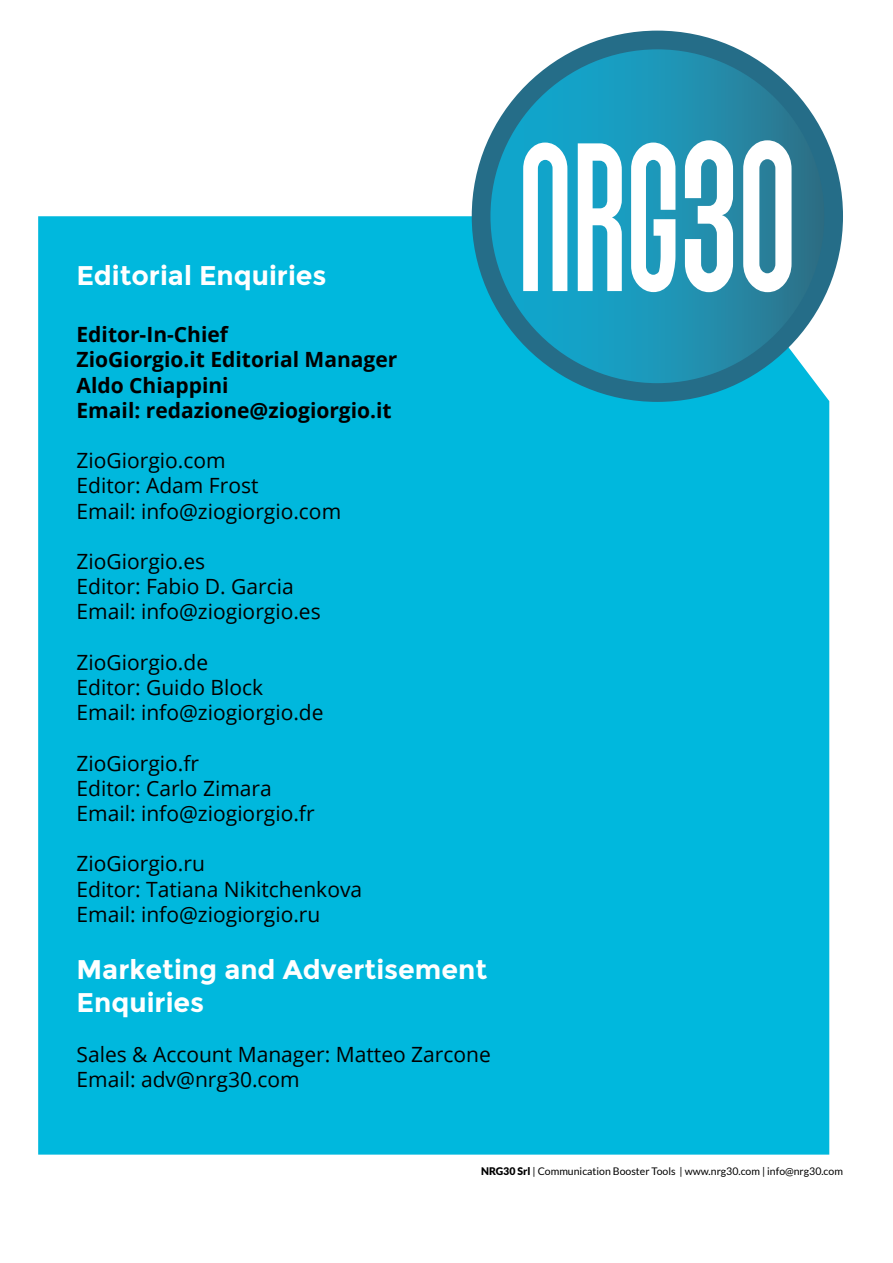
<style>
.page{position:relative;width:893px;height:1263px;background:#fff}
.page>*{position:absolute;margin:0;border:0;box-sizing:border-box;transform-origin:0 0}
.t1{font:700 27px/32.4px "Montserrat";color:#fff}
.t2{font:21px/25.2px "Open Sans";color:#000}
.t3{font:700 21px/25.2px "Open Sans";color:#000}
.t4{font:10.5px "Lato";color:#000}
.s1{font-weight:900}
</style>
<div class="page">
<div style="left:38px;top:216px;width:791px;height:938px;background:#00b8dd"></div>
<svg style="left:472px;top:31px;width:371px;height:371px"></svg>
<svg style="left:523px;top:143px;width:44px;height:148px"></svg>
<svg style="left:578px;top:143px;width:44px;height:148px"></svg>
<svg style="left:631px;top:143px;width:44px;height:149px"></svg>
<svg style="left:685px;top:140px;width:48px;height:152px"></svg>
<svg style="left:743px;top:140px;width:48px;height:152px"></svg>
<p class="t1" style="left:77px;top:259px;width:252px">Editorial Enquiries</p>
<p class="t3" style="left:77px;top:321px;width:322px">Editor-In-Chief<br>ZioGiorgio.it Editorial Manager<br>Aldo Chiappini<br>Email: redazione@ziogiorgio.it</p>
<p class="t2" style="left:77px;top:447px;width:266px">ZioGiorgio.com<br>Editor: Adam Frost<br>Email: info@ziogiorgio.com</p>
<p class="t2" style="left:77px;top:548px;width:246px">ZioGiorgio.es<br>Editor: Fabio D. Garcia<br>Email: info@ziogiorgio.es</p>
<p class="t2" style="left:77px;top:649px;width:249px">ZioGiorgio.de<br>Editor: Guido Block<br>Email: info@ziogiorgio.de</p>
<p class="t2" style="left:77px;top:750px;width:240px">ZioGiorgio.fr<br>Editor: Carlo Zimara<br>Email: info@ziogiorgio.fr</p>
<p class="t2" style="left:77px;top:851px;width:287px">ZioGiorgio.ru<br>Editor: Tatiana Nikitchenkova<br>Email: info@ziogiorgio.ru</p>
<p class="t1" style="left:77px;top:954px;width:412px">Marketing and Advertisement<br>Enquiries</p>
<p class="t2" style="left:77px;top:1041px;width:416px">Sales &amp; Account Manager: Matteo Zarcone<br>Email: adv@nrg30.com</p>
<p class="t4" style="left:481px;top:1166px;width:363px"><span class="s1">NRG30 Srl</span> | Communication Booster Tools | www.nrg30.com | info@nrg30.com</p>
</div>
